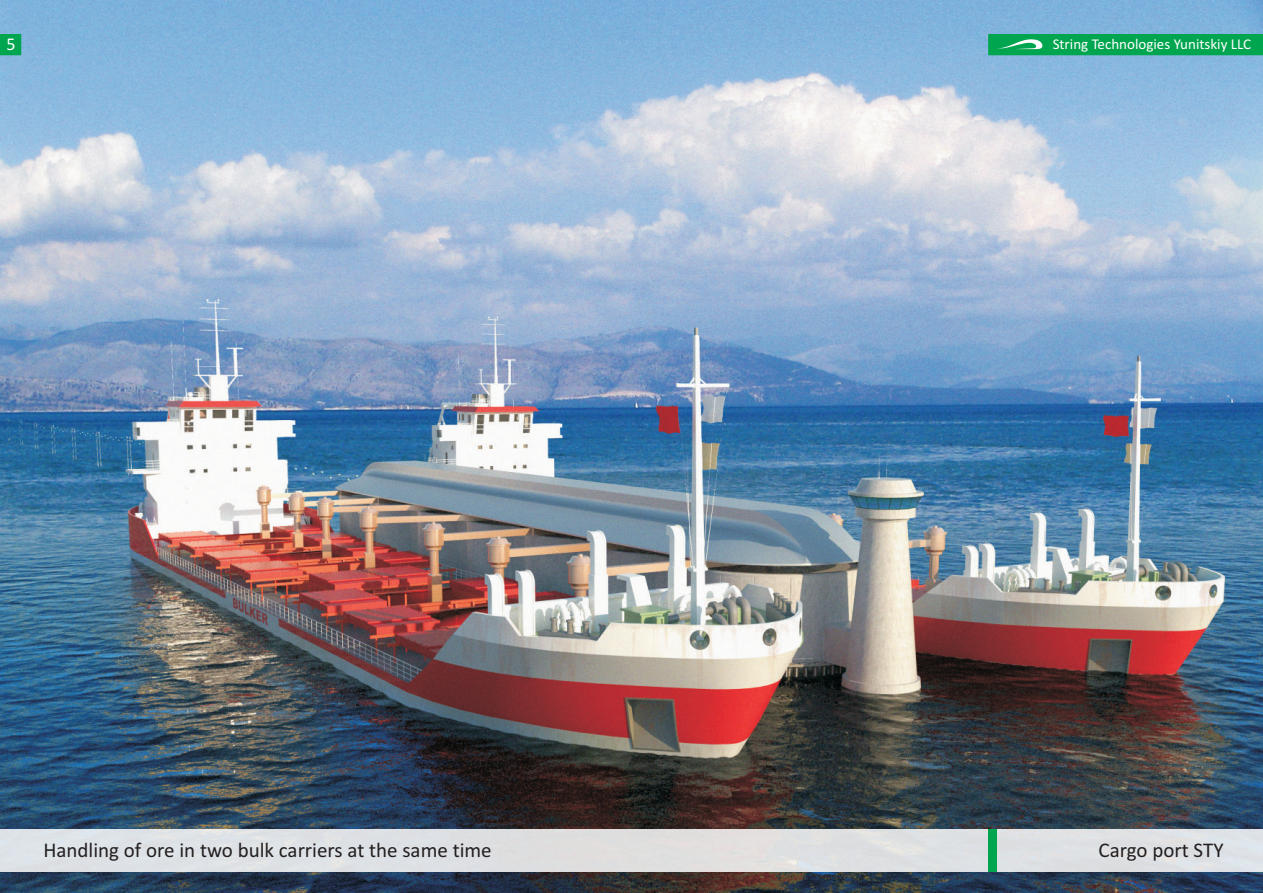
<style>
.page{position:relative;width:1263px;height:893px;background:#fff}
.page>*{position:absolute;margin:0;border:0;box-sizing:border-box;transform-origin:0 0}
.t1{font:21px "Calibri";color:#231f20}
.t2{font:18px "Calibri";color:#fff}
.t3{font:15px "Calibri";color:#fff}
</style>
<div class="page">
<img style="left:0;top:0;width:1263px;height:893px">
<div style="left:0;top:34px;width:21px;height:21px;background:#00a54f"></div>
<div style="left:0;top:829px;width:1263px;height:43px;background:#dde0e3"></div>
<div style="left:988px;top:34px;width:275px;height:21px;background:#00a54f"></div>
<svg style="left:997px;top:39px;width:45px;height:10px"></svg>
<div style="left:988px;top:829px;width:9px;height:43px;background:#00a54f"></div>
<p class="t2" style="left:7px;top:37px;width:11px">5</p>
<p class="t1" style="left:43px;top:841px;width:450px">Handling of ore in two bulk carriers at the same time</p>
<p class="t3" style="left:1053px;top:38px;width:200px">String Technologies Yunitskiy LLC</p>
<p class="t1" style="left:1098px;top:841px;width:127px">Cargo port STY</p>
</div>
